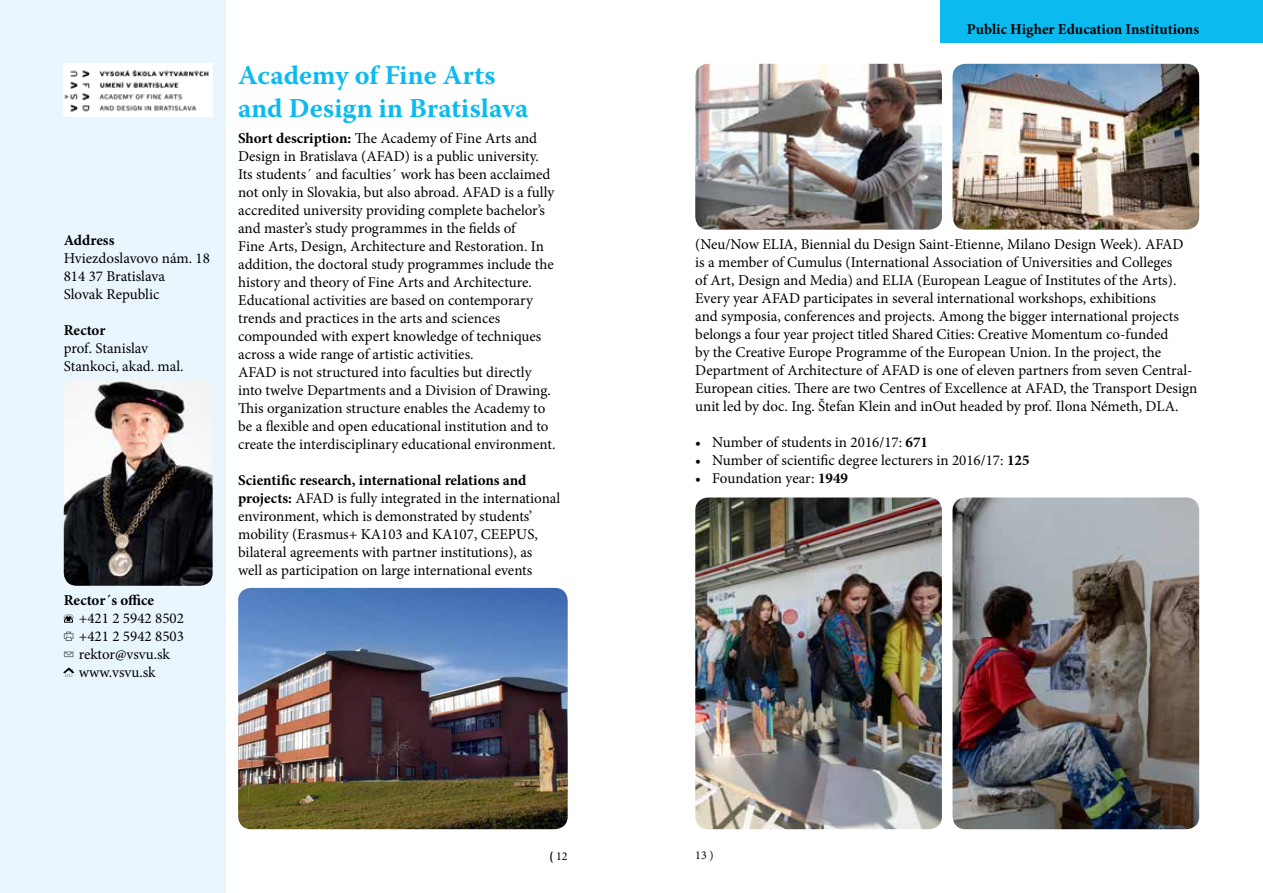
<style>
.page{position:relative;width:1263px;height:893px;background:#fff}
.page>*{position:absolute;margin:0;border:0;box-sizing:border-box;transform-origin:0 0}
.t1{font:700 27px/33px "Warnock Pro";color:#0bbbef}
.t2{font:15px/18px "Minion Pro";color:#000}
.t3{font:700 15px "Minion Pro";letter-spacing:-.005em;color:#000}
.t4{font:12px "Minion Pro";color:#000}
.s1{font-weight:700}
.s2{font-family:"URW Grotesk TCE"}
</style>
<div class="page">
<div style="left:0;top:0;width:225px;height:893px;background:#eaf6fe"></div>
<div style="left:940px;top:0;width:323px;height:43px;background:#0bbbef"></div>
<img style="left:64px;top:64px;width:149px;height:53px">
<img style="left:64px;top:380px;width:149px;height:206px">
<img style="left:238px;top:588px;width:330px;height:241px">
<img style="left:952px;top:64px;width:247px;height:166px">
<img style="left:695px;top:64px;width:247px;height:166px">
<img style="left:952px;top:497px;width:247px;height:332px">
<img style="left:695px;top:497px;width:247px;height:332px">
<svg style="left:64px;top:614px;width:9px;height:8px"></svg>
<svg style="left:64px;top:632px;width:9px;height:9px"></svg>
<svg style="left:64px;top:651px;width:10px;height:6px"></svg>
<svg style="left:64px;top:668px;width:10px;height:9px"></svg>
<p class="t3" style="left:64px;top:229px;width:52px">Address</p>
<p class="t2" style="left:64px;top:249px;width:148px">Hviezdoslavovo nám. 18<br>814 37 Bratislava<br>Slovak Republic</p>
<p class="t3" style="left:64px;top:319px;width:43px">Rector</p>
<p class="t2" style="left:64px;top:339px;width:121px">prof. Stanislav<br>Stankoci, akad. mal.</p>
<p class="t3" style="left:64px;top:589px;width:92px">Rector´s office</p>
<p class="t2" style="left:79px;top:609px;width:107px">+421 2 5942 8502 +421 2 5942 8503 rektor@vsvu.sk www.vsvu.sk</p>
<h1 class="t1" style="left:238px;top:58px;width:292px">Academy of Fine Arts and Design in Bratislava</h1>
<p class="t2" style="left:238px;top:129px;width:319px"><span class="s1">Short description:</span> The Academy of Fine Arts and Design in Bratislava (AFAD) is a public university.<br>Its students´ and faculties´ work has been acclaimed not only in Slovakia, but also abroad. AFAD is a fully accredited university providing complete bachelor’s and master’s study programmes in the fields of<br>Fine Arts, Design, Architecture and Restoration. In addition, the doctoral study programmes include the history and theory of Fine Arts and Architecture.<br>Educational activities are based on contemporary trends and practices in the arts and sciences compounded with expert knowledge of techniques across a wide range of artistic activities.<br>AFAD is not structured into faculties but directly into twelve Departments and a Division of Drawing.<br>This organization structure enables the Academy to be a flexible and open educational institution and to create the interdisciplinary educational environment.</p>
<p class="t2" style="left:238px;top:471px;width:324px"><span class="s1">Scientific research, international relations and projects:</span> AFAD is fully integrated in the international environment, which is demonstrated by students’ mobility (Erasmus+ KA103 and KA107, CEEPUS, bilateral agreements with partner institutions), as<br>well as participation on large international events</p>
<p class="t3" style="left:967px;top:19px;width:234px">Public Higher Education Institutions</p>
<p class="t2" style="left:695px;top:235px;width:504px">(Neu/Now ELIA, Biennial du Design Saint-Etienne, Milano Design Week). AFAD<br>is a member of Cumulus (International Association of Universities and Colleges<br>of Art, Design and Media) and ELIA (European League of Institutes of the Arts).<br>Every year AFAD participates in several international workshops, exhibitions<br>and symposia, conferences and projects. Among the bigger international projects belongs a four year project titled Shared Cities: Creative Momentum co-funded<br>by the Creative Europe Programme of the European Union. In the project, the Department of Architecture of AFAD is one of eleven partners from seven Central-European cities. There are two Centres of Excellence at AFAD, the Transport Design unit led by doc. Ing. Štefan Klein and inOut headed by prof. Ilona Németh, DLA.</p>
<p class="t2" style="left:695px;top:433px;width:234px">• Number of students in 2016/17: <span class="s1">671</span></p>
<p class="t2" style="left:695px;top:451px;width:336px">• Number of scientific degree lecturers in 2016/17: <span class="s1">125</span></p>
<p class="t2" style="left:695px;top:469px;width:154px">• Foundation year: <span class="s1">1949</span></p>
<p class="t4" style="left:550px;top:848px;width:20px"><span class="s2">(</span> 12</p>
<p class="t4" style="left:695px;top:847px;width:20px">13 )</p>
</div>
